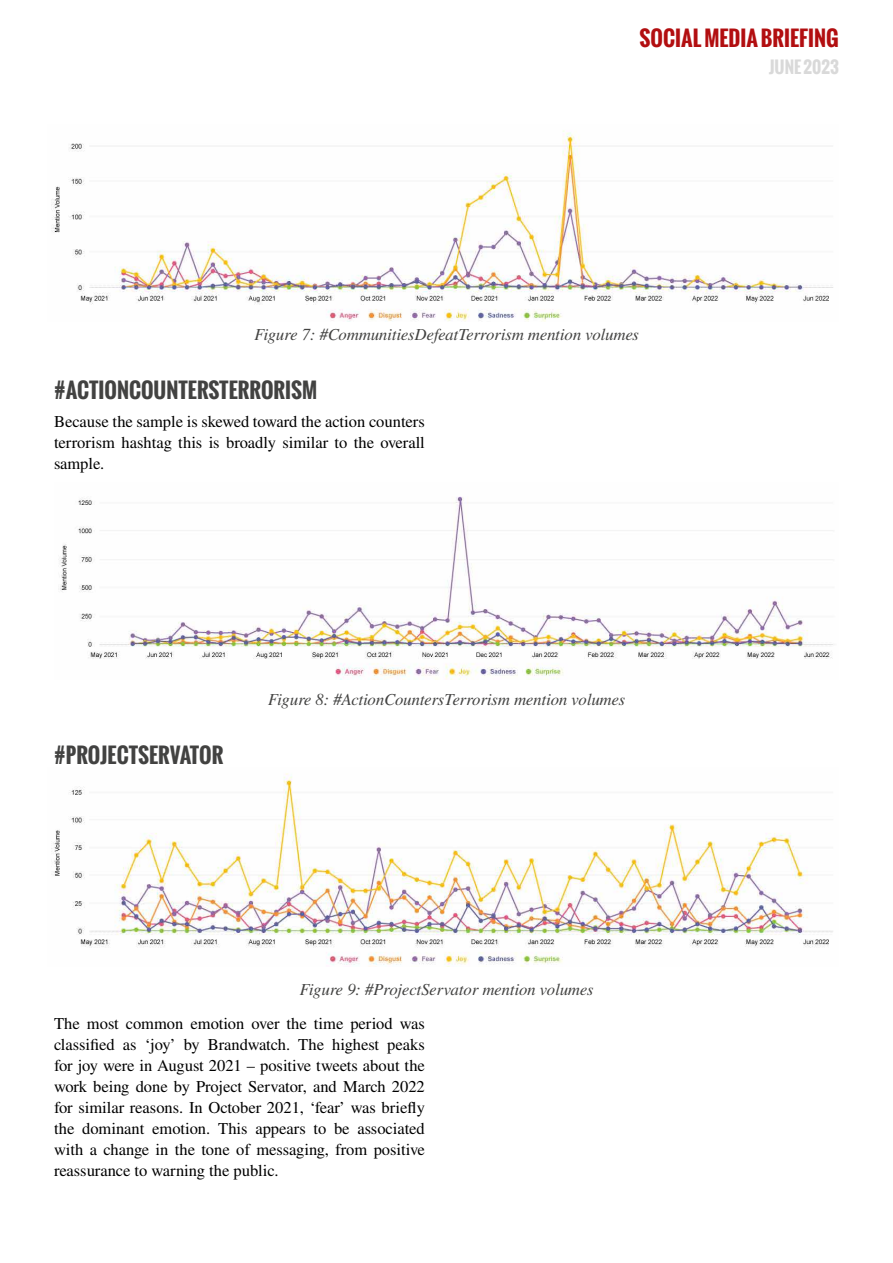
<style>
.page{position:relative;width:893px;height:1263px;background:#fff}
.page>*{position:absolute;margin:0;border:0;box-sizing:border-box;transform-origin:0 0}
.t1{font:700 21px "Oswald";color:#424241}
.t2{font:700 21px "Oswald";color:#b20e10}
.t3{font:16.5px/21px "Nimbus Rom No 9 L";color:#000;text-align:justify}
.t4{font:italic 16.5px "Nimbus Rom No 9 L";color:#424241}
.t5{font:700 16.5px "Oswald";color:#d9d9d9}
</style>
<div class="page">
<img style="left:51px;top:130px;width:782px;height:192px">
<img style="left:60px;top:496px;width:773px;height:183px">
<img style="left:51px;top:773px;width:782px;height:193px">
<p class="t2" style="left:640px;top:23px;width:201px">SOCIAL MEDIA BRIEFING</p>
<p class="t4" style="left:254px;top:324px;width:386px">Figure 7: #CommunitiesDefeatTerrorism mention volumes</p>
<p class="t1" style="left:54px;top:374px;width:265px">#ACTIONCOUNTERSTERRORISM</p>
<p class="t3" style="left:54px;top:410px;width:372px">Because the sample is skewed toward the action counters terrorism hashtag this is broadly similar to the overall sample.</p>
<p class="t1" style="left:54px;top:739px;width:171px">#PROJECTSERVATOR</p>
<p class="t4" style="left:268px;top:689px;width:359px">Figure 8: #ActionCountersTerrorism mention volumes</p>
<p class="t4" style="left:299px;top:979px;width:296px">Figure 9: #ProjectServator mention volumes</p>
<p class="t3" style="left:54px;top:1013px;width:372px">The most common emotion over the time period was classified as ‘joy’ by Brandwatch. The highest peaks for joy were in August 2021 – positive tweets about the work being done by Project Servator, and March 2022 for similar reasons. In October 2021, ‘fear’ was briefly the dominant emotion. This appears to be associated with a change in the tone of messaging, from positive reassurance to warning the public.</p>
<p class="t5" style="left:769px;top:54px;width:71px">JUNE 2023</p>
</div>
